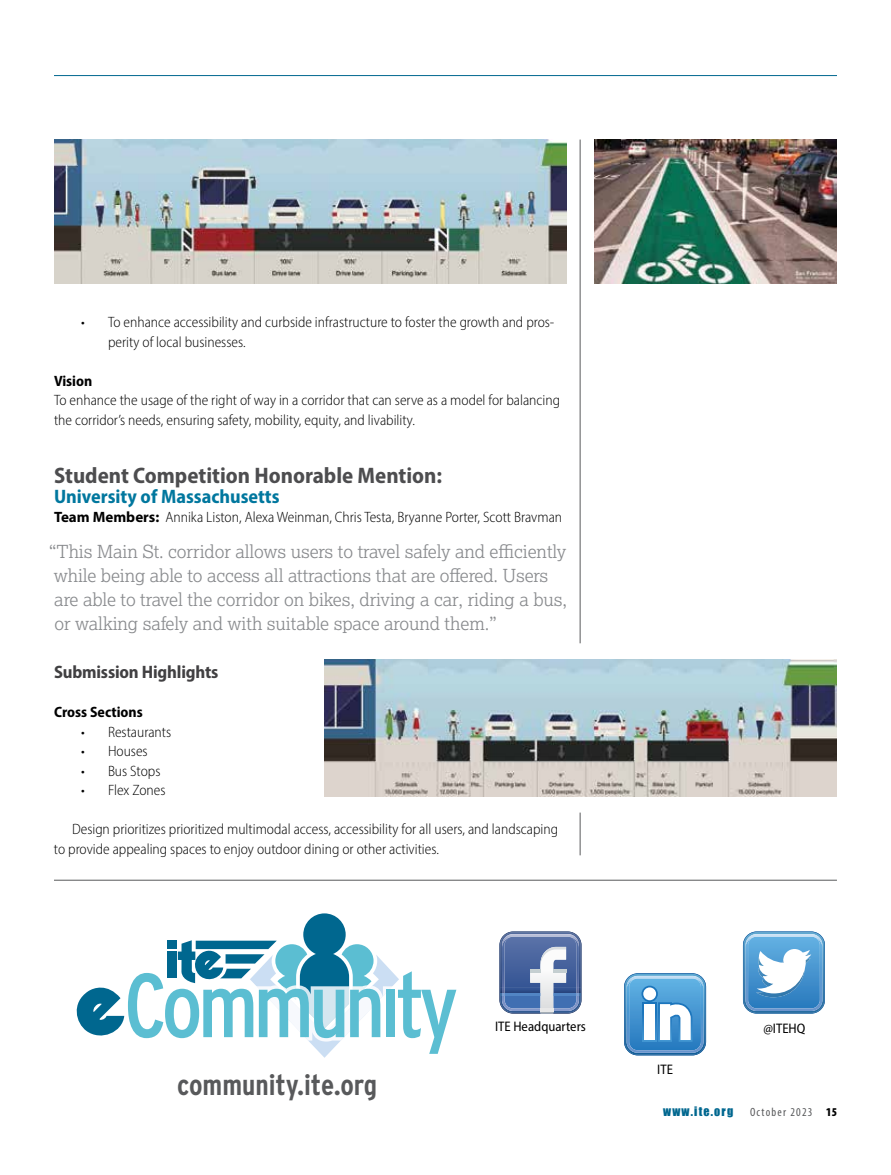
<style>
.page{position:relative;width:891px;height:1175px;background:#fff}
.page>*{position:absolute;margin:0;border:0;box-sizing:border-box;transform-origin:0 0}
.t1{font:700 condensed 28.95px "Interstate";color:#58595b}
.t2{font:700 semi-condensed 22.5px "Myriad Pro";color:#4d4d4f}
.t3{font:700 semi-condensed 19.5px "Myriad Pro";color:#00779e}
.t4{font:300 18px/24px "Lexia";letter-spacing:-.005em;color:#888a8d}
.t5{font:700 semi-condensed 18px "Myriad Pro";letter-spacing:-.01em;color:#414042}
.t6{font:300 semi-condensed 15px/19.5px "Myriad Pro";color:#000}
.t7{font:700 semi-condensed 15px "Myriad Pro";color:#000}
.t8{font:semi-condensed 13.8px "Myriad Pro";color:#000}
.t9{font:condensed 12px "Myriad Pro";letter-spacing:.1em;color:#58595b}
.t10{font:12px "Impact";letter-spacing:.1em;color:#00678f}
.s1{font-weight:700;font-stretch:normal}
.s2{font-weight:900;color:#000}
</style>
<div class="page">
<hr style="left:54px;top:75px;width:783px;height:1px;background:#00678f">
<hr style="left:580px;top:140px;width:1px;height:503px;background:#58595b">
<img style="left:54px;top:140px;width:513px;height:144px">
<img style="left:594px;top:140px;width:243px;height:144px">
<img style="left:324px;top:660px;width:513px;height:136px">
<hr style="left:580px;top:812px;width:1px;height:43px;background:#58595b">
<hr style="left:54px;top:879px;width:783px;height:1px;background:#58595b">
<svg style="left:77px;top:913px;width:380px;height:144px"></svg>
<svg style="left:499px;top:931px;width:82px;height:82px;background:#738bb6"></svg>
<img style="left:502px;top:934px;width:77px;height:13px">
<svg style="left:743px;top:931px;width:82px;height:82px"></svg>
<svg style="left:624px;top:973px;width:82px;height:82px"></svg>
<div style="left:643px;top:987px;width:13px;height:13px;background:#fff;border-radius:50%"></div>
<p class="t6" style="left:108px;top:312px;width:448px;text-indent:-27px">• To enhance accessibility and curbside infrastructure to foster the growth and pros&shy;perity of local businesses.</p>
<p class="t7" style="left:54px;top:371px;width:40px">Vision</p>
<p class="t6" style="left:54px;top:390px;width:508px">To enhance the usage of the right of way in a corridor that can serve as a model for balancing the corridor’s needs, ensuring safety, mobility, equity, and livability.</p>
<h2 class="t2" style="left:54px;top:461px;width:390px">Student Competition Honorable Mention:</h2>
<h3 class="t3" style="left:54px;top:483px;width:227px">University of Massachusetts</h3>
<p class="t6" style="left:54px;top:507px;width:510px"><span class="s1">Team Members:</span> Annika Liston, Alexa Weinman, Chris Testa, Bryanne Porter, Scott Bravman</p>
<p class="t4" style="left:49px;top:539px;width:520px">“This Main St. corridor allows users to travel safely and efficiently while being able to access all attractions that are offered. Users are able to travel the corridor on bikes, driving a car, riding a bus, or walking safely and with suitable space around them.”</p>
<p class="t5" style="left:54px;top:660px;width:166px">Submission Highlights</p>
<p class="t7" style="left:54px;top:702px;width:90px">Cross Sections</p>
<p class="t6" style="left:81px;top:722px;width:92px">• Restaurants</p>
<p class="t6" style="left:81px;top:741px;width:68px">• Houses</p>
<p class="t6" style="left:81px;top:761px;width:81px">• Bus Stops</p>
<p class="t6" style="left:81px;top:780px;width:86px">• Flex Zones</p>
<p class="t6" style="left:54px;top:819px;width:506px;text-indent:18px">Design prioritizes prioritized multimodal access, accessibility for all users, and landscaping to provide appealing spaces to enjoy outdoor dining or other activities.</p>
<h1 class="t1" style="left:177px;top:1067px;width:202px">community.ite.org</h1>
<p class="t8" style="left:495px;top:1017px;width:92px">ITE Headquarters</p>
<p class="t8" style="left:763px;top:1019px;width:44px">@ITEHQ</p>
<p class="t8" style="left:657px;top:1060px;width:17px">ITE</p>
<p class="t10" style="left:663px;top:1102px;width:72px">WWW.ITE.ORG</p>
<p class="t9" style="left:750px;top:1105px;width:88px">October 2023 <span class="s2">15</span></p>
</div>
